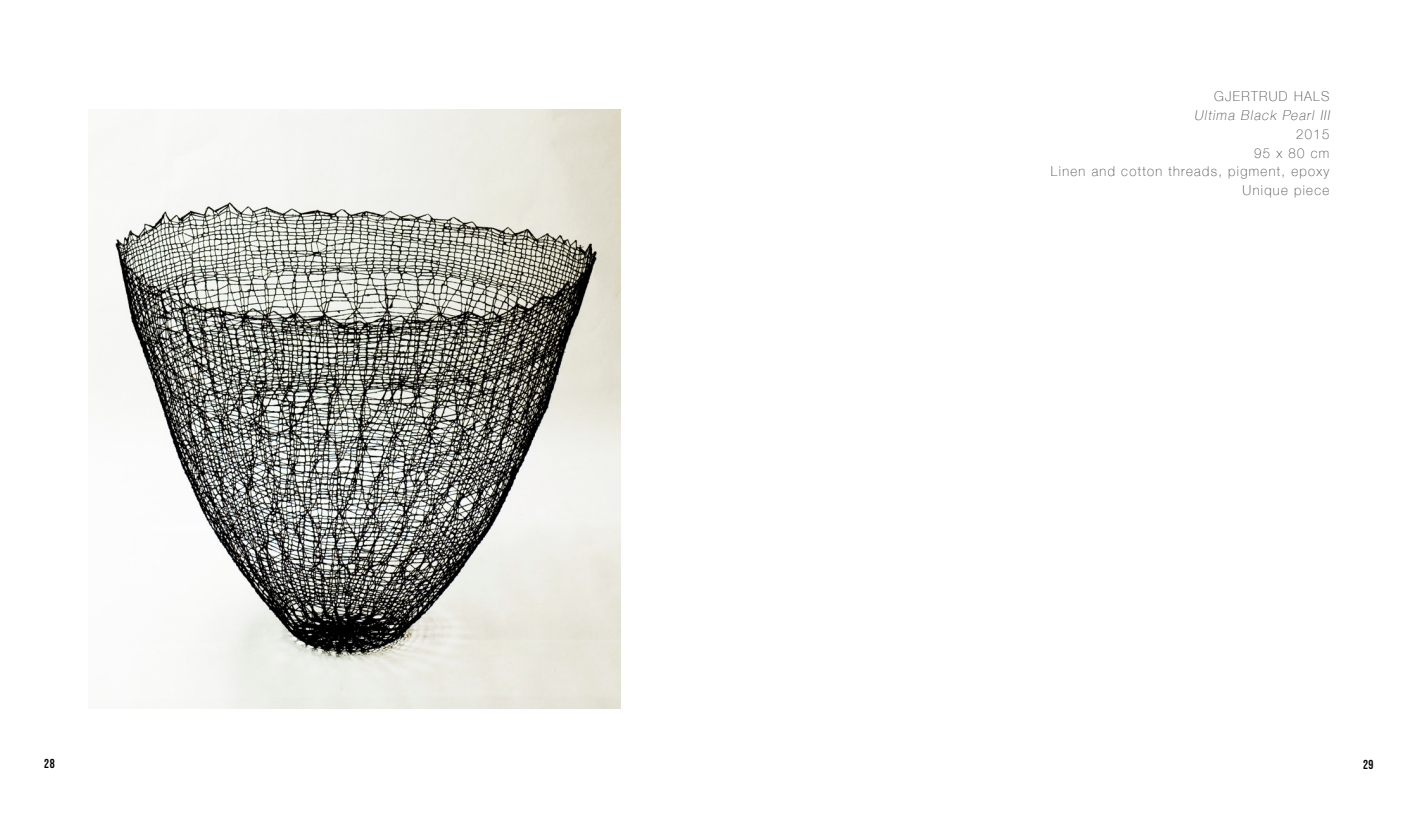
<style>
.page{position:relative;width:1418px;height:815px;background:#fff}
.page>*{position:absolute;margin:0;border:0;box-sizing:border-box;transform-origin:0 0}
.t1{font:100 13.62px/18.8px "Helvetica Neue";letter-spacing:.1em;color:#4a4a49;text-align:right;scale:.96 1}
.t2{font:italic 100 13.62px "Helvetica Neue";color:#4a4a49;scale:.96 1}
.t3{font:13px "Bebas Neue";color:#000;scale:.96 1}
</style>
<div class="page">
<img style="left:89px;top:110px;width:531px;height:599px">
<p class="t1" style="left:1214px;top:86px;width:121px">GJERTRUD HALS</p>
<p class="t2" style="left:1194px;top:105px;width:146px">Ultima Black Pearl III</p>
<p class="t1" style="left:1050px;top:124px;width:291px">2015<br>95 x 80 cm<br>Linen and cotton threads, pigment, epoxy<br>Unique piece</p>
<p class="t3" style="left:44px;top:756px;width:12px">28</p>
<p class="t3" style="left:1362px;top:757px;width:12px">29</p>
</div>
